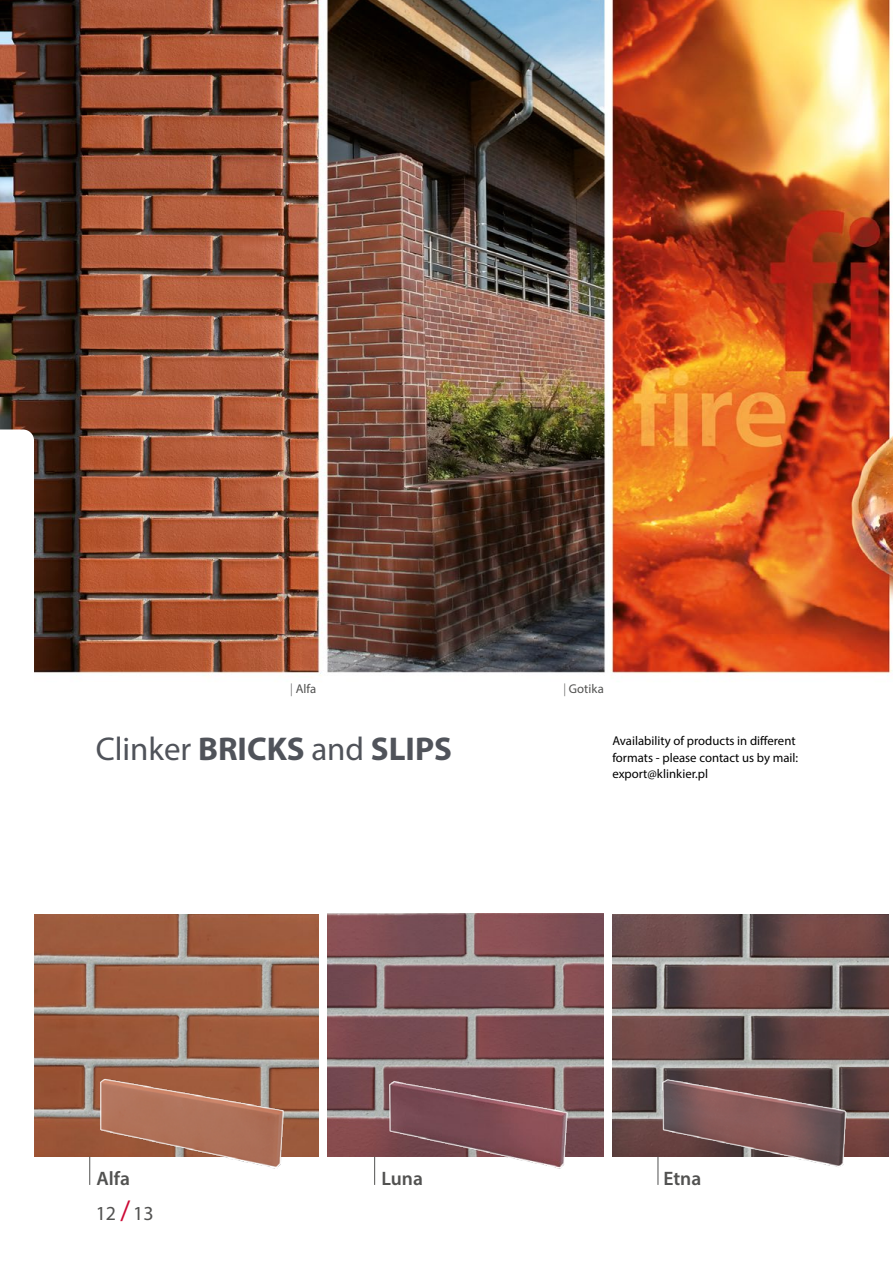
<style>
.page{position:relative;width:893px;height:1263px;background:#fff}
.page>*{position:absolute;margin:0;border:0;box-sizing:border-box;transform-origin:0 0}
.t1{font:700 33px "Myriad Pro";color:#50535a}
.t2{font:19.95px "Myriad Pro";color:#525251}
.t3{font:600 19.5px "Myriad Pro";color:#525251}
.t4{font:12.75px/16.5px "Myriad Pro";color:#000}
.t5{font:12.75px "Myriad Pro";color:#525251}
.s1{font-weight:300}
.s2{font-weight:400}
.s3{font-size:28.5px;color:#cc0935}
</style>
<div class="page">
<img style="left:0;top:0;width:893px;height:914px">
<img style="left:612px;top:914px;width:277px;height:243px">
<svg style="left:657px;top:1157px;width:1px;height:28px"></svg>
<img style="left:327px;top:914px;width:277px;height:242px">
<svg style="left:374px;top:1157px;width:1px;height:28px"></svg>
<img style="left:382px;top:1075px;width:192px;height:94px">
<img style="left:659px;top:1075px;width:192px;height:92px">
<img style="left:34px;top:914px;width:285px;height:243px">
<svg style="left:89px;top:1157px;width:1px;height:28px"></svg>
<img style="left:95px;top:1073px;width:194px;height:96px">
<svg style="left:0;top:429px;width:34px;height:485px"></svg>
<p class="t5" style="left:290px;top:681px;width:28px"><span class="s1">|</span> Alfa</p>
<p class="t5" style="left:563px;top:681px;width:42px"><span class="s1">|</span> Gotika</p>
<h1 class="t1" style="left:96px;top:728px;width:358px"><span class="s2">Clinker</span> BRICKS <span class="s2">and</span> SLIPS</h1>
<p class="t4" style="left:612px;top:732px;width:187px">Availability of products in different formats - please contact us by mail: export@klinkier.pl</p>
<h3 class="t3" style="left:97px;top:1166px;width:35px">Alfa</h3>
<h3 class="t3" style="left:381px;top:1166px;width:43px">Luna</h3>
<h3 class="t3" style="left:663px;top:1166px;width:39px">Etna</h3>
<h2 class="t2" style="left:96px;top:1201px;width:59px">12 <span class="s3">/</span>13</h2>
</div>
